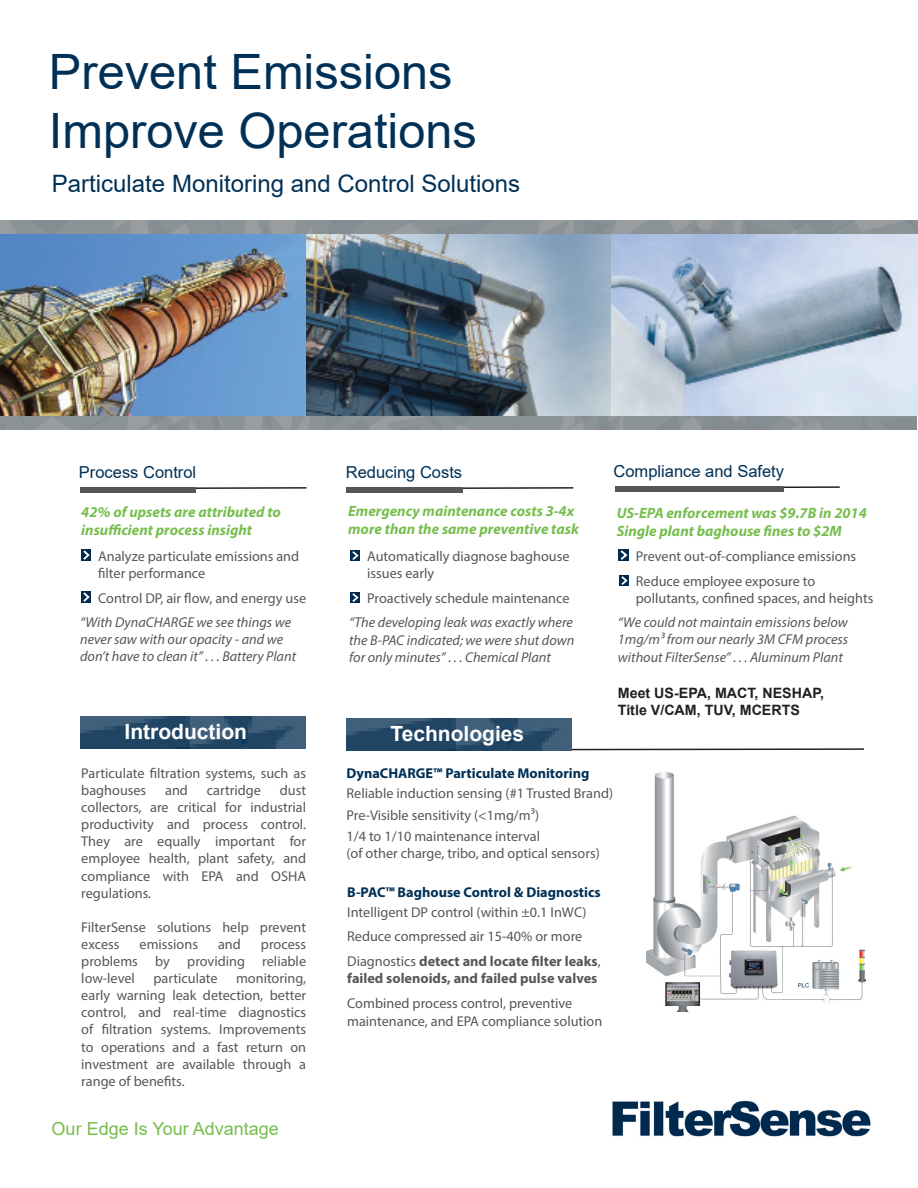
<style>
.page{position:relative;width:918px;height:1188px;background:#fff}
.page>*{position:absolute;margin:0;border:0;box-sizing:border-box;transform-origin:0 0}
.t1{font:48.75px "Arial";color:#003056}
.t2{font:24px "Arial";color:#003056}
.t3{font:700 21px "Arial";color:#fff}
.t4{font:18px "Arial";color:#77be4e}
.t5{font:16.5px "Arial";color:#003056}
.t6{font:italic 700 15px/18px "Myriad Pro";color:#77be4e}
.t7{font:14.25px/17.1px "Myriad Pro";color:#54575a}
.t8{font:italic 14.25px/17.1px "Myriad Pro";color:#54575a;text-align:justify}
.t9{font:700 14.25px/17.1px "Myriad Pro";color:#54575a}
.t10{font:700 14.25px "Myriad Pro";color:#003056}
.t11{font:700 14.25px "Arial";color:#231f20}
.s1{font-weight:400}
</style>
<div class="page">
<svg style="left:571px;top:748px;width:293px;height:3px"></svg>
<img style="left:646px;top:773px;width:220px;height:238px">
<svg style="left:196px;top:487px;width:111px;height:2px"></svg>
<div style="left:80px;top:487px;width:116px;height:6px;background:#54575a"></div>
<svg style="left:463px;top:487px;width:111px;height:2px"></svg>
<div style="left:346px;top:487px;width:117px;height:6px;background:#54575a"></div>
<svg style="left:783px;top:486px;width:57px;height:3px"></svg>
<div style="left:615px;top:486px;width:168px;height:6px;background:#54575a"></div>
<img style="left:0;top:415px;width:916px;height:14px">
<img style="left:0;top:221px;width:917px;height:13px">
<img style="left:0;top:234px;width:918px;height:181px">
<img style="left:612px;top:1100px;width:259px;height:37px">
<svg style="left:81px;top:550px;width:9px;height:10px"></svg>
<svg style="left:81px;top:592px;width:10px;height:10px"></svg>
<svg style="left:350px;top:550px;width:10px;height:11px"></svg>
<svg style="left:350px;top:592px;width:10px;height:11px"></svg>
<svg style="left:619px;top:550px;width:9px;height:10px"></svg>
<svg style="left:619px;top:575px;width:10px;height:11px"></svg>
<img style="left:80px;top:717px;width:225px;height:32px">
<img style="left:346px;top:718px;width:225px;height:33px">
<p class="t1" style="left:49px;top:39px;width:405px">Prevent Emissions</p>
<p class="t1" style="left:49px;top:97px;width:430px">Improve Operations</p>
<p class="t2" style="left:52px;top:167px;width:470px">Particulate Monitoring and Control Solutions</p>
<p class="t5" style="left:79px;top:460px;width:119px">Process Control</p>
<p class="t5" style="left:346px;top:460px;width:118px">Reducing Costs</p>
<p class="t5" style="left:614px;top:460px;width:172px">Compliance and Safety</p>
<p class="t6" style="left:81px;top:502px;width:201px">42% of upsets are attributed to insufficient process insight</p>
<p class="t6" style="left:348px;top:501px;width:232px">Emergency maintenance costs 3-4x more than the same preventive task</p>
<p class="t6" style="left:617px;top:503px;width:252px">US-EPA enforcement was $9.7B in 2014</p>
<p class="t6" style="left:617px;top:521px;width:227px">Single plant baghouse fines to $2M</p>
<p class="t7" style="left:98px;top:547px;width:203px">Analyze particulate emissions and filter performance</p>
<p class="t7" style="left:98px;top:589px;width:210px">Control DP, air flow, and energy use</p>
<p class="t8" style="left:80px;top:614px;width:217px;text-align:left">“With DynaCHARGE we see things we never saw with our opacity - and we don’t have to clean it” . . . Battery Plant</p>
<p class="t7" style="left:367px;top:548px;width:204px">Automatically diagnose baghouse issues early</p>
<p class="t7" style="left:367px;top:589px;width:204px">Proactively schedule maintenance</p>
<p class="t8" style="left:349px;top:614px;width:227px">“The developing leak was exactly where the B-PAC indicated; we were shut down for only minutes” . . . Chemical Plant</p>
<p class="t3" style="left:125px;top:717px;width:124px">Introduction</p>
<p class="t3" style="left:390px;top:719px;width:135px">Technologies</p>
<p class="t7" style="left:636px;top:547px;width:222px">Prevent out-of-compliance emissions</p>
<p class="t7" style="left:636px;top:572px;width:181px">Reduce employee exposure to</p>
<p class="t7" style="left:636px;top:589px;width:239px">pollutants, confined spaces, and heights</p>
<p class="t8" style="left:618px;top:613px;width:232px;line-height:17.5px">“We could not maintain emissions below 1mg/m³ from our nearly 3M CFM process without FilterSense” . . . Aluminum Plant</p>
<p class="t11" style="left:618px;top:683px;width:208px">Meet US-EPA, MACT, NESHAP,</p>
<p class="t11" style="left:618px;top:700px;width:184px">Title V/CAM, TUV, MCERTS</p>
<p class="t7" style="left:81px;top:764px;width:226px">Particulate filtration systems, such as</p>
<p class="t7" style="left:81px;top:781px;width:66px">baghouses</p>
<p class="t7" style="left:165px;top:781px;width:24px">and</p>
<p class="t7" style="left:207px;top:781px;width:56px">cartridge</p>
<p class="t7" style="left:280px;top:781px;width:28px">dust</p>
<p class="t7" style="left:81px;top:799px;width:226px">collectors, are critical for industrial</p>
<p class="t7" style="left:81px;top:816px;width:226px">productivity and process control.</p>
<p class="t7" style="left:81px;top:833px;width:226px">They are equally important for</p>
<p class="t7" style="left:81px;top:850px;width:226px">employee health, plant safety, and compliance with EPA and OSHA</p>
<p class="t7" style="left:81px;top:884px;width:71px">regulations.</p>
<p class="t7" style="left:81px;top:918px;width:226px">FilterSense solutions help prevent</p>
<p class="t7" style="left:81px;top:935px;width:40px">excess</p>
<p class="t7" style="left:140px;top:935px;width:60px">emissions</p>
<p class="t7" style="left:218px;top:935px;width:24px">and</p>
<p class="t7" style="left:261px;top:935px;width:47px">process</p>
<p class="t7" style="left:81px;top:952px;width:226px">problems by providing reliable</p>
<p class="t7" style="left:81px;top:970px;width:55px">low-level</p>
<p class="t7" style="left:153px;top:970px;width:66px">particulate</p>
<p class="t7" style="left:236px;top:970px;width:72px">monitoring,</p>
<p class="t7" style="left:81px;top:987px;width:226px">early warning leak detection, better</p>
<p class="t7" style="left:81px;top:1004px;width:226px">control, and real-time diagnostics</p>
<p class="t7" style="left:81px;top:1021px;width:226px">of filtration systems. Improvements</p>
<p class="t7" style="left:81px;top:1038px;width:226px">to operations and a fast return on</p>
<p class="t7" style="left:81px;top:1055px;width:226px">investment are available through a</p>
<p class="t7" style="left:81px;top:1072px;width:105px">range of benefits.</p>
<p class="t4" style="left:52px;top:1116px;width:229px">Our Edge Is Your Advantage</p>
<p class="t10" style="left:346px;top:764px;width:244px">DynaCHARGE™ Particulate Monitoring</p>
<p class="t7" style="left:346px;top:784px;width:268px">Reliable induction sensing (#1 Trusted Brand)</p>
<p class="t7" style="left:346px;top:806px;width:194px">Pre-Visible sensitivity (&lt;1mg/m³)</p>
<p class="t7" style="left:346px;top:828px;width:195px">1/4 to 1/10 maintenance interval</p>
<p class="t7" style="left:346px;top:845px;width:255px">(of other charge, tribo, and optical sensors)</p>
<p class="t10" style="left:347px;top:883px;width:255px">B-PAC™ Baghouse Control &amp; Diagnostics</p>
<p class="t7" style="left:347px;top:903px;width:241px">Intelligent DP control (within ±0.1 InWC)</p>
<p class="t7" style="left:347px;top:928px;width:237px">Reduce compressed air 15-40% or more</p>
<p class="t9" style="left:347px;top:952px;width:255px"><span class="s1">Diagnostics</span> detect and locate filter leaks<span class="s1">, </span>failed solenoids, and failed pulse valves</p>
<p class="t7" style="left:347px;top:994px;width:257px;line-height:18px">Combined process control, preventive maintenance, and EPA compliance solution</p>
</div>
